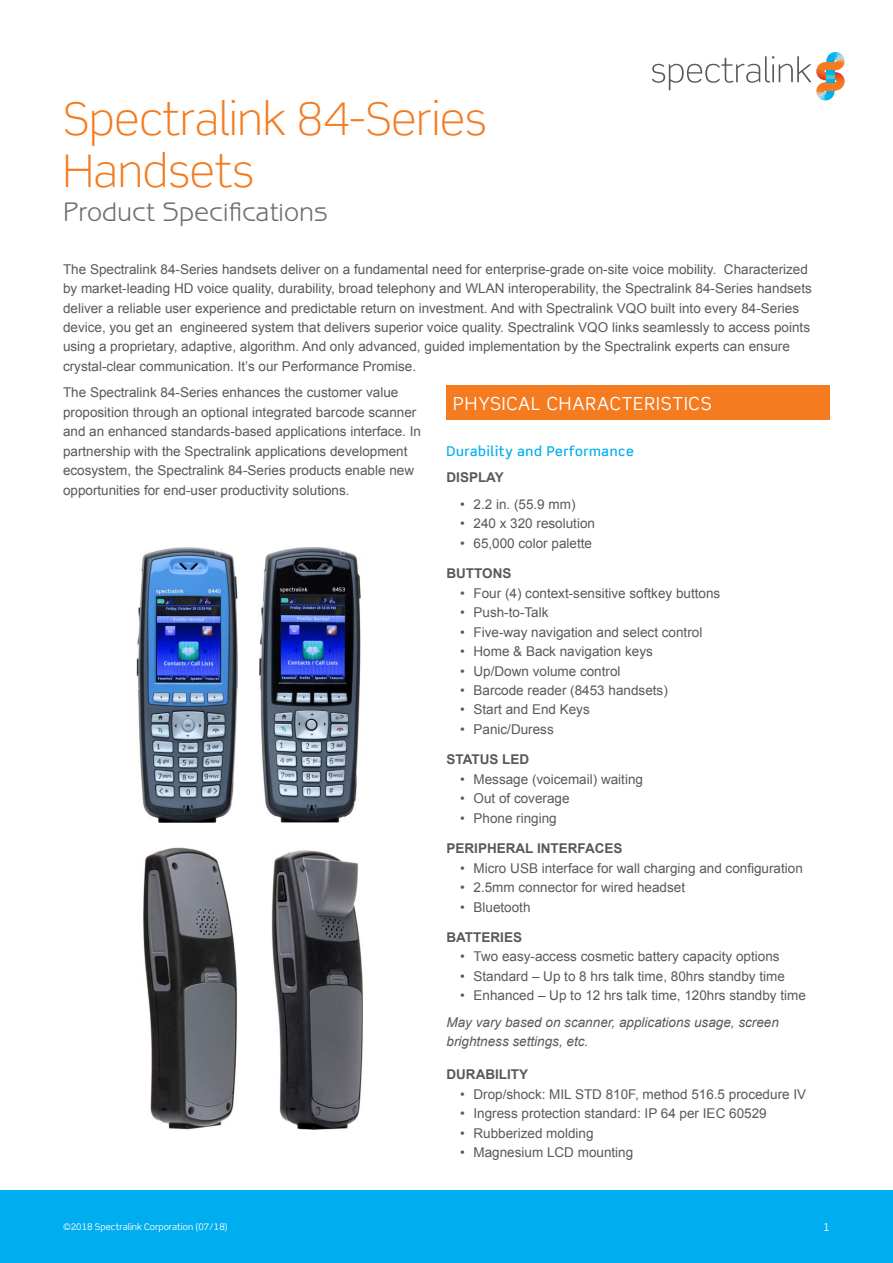
<style>
.page{position:relative;width:893px;height:1263px;background:#fff}
.page>*{position:absolute;margin:0;border:0;box-sizing:border-box;transform-origin:0 0}
.t1{font:300 45px/51.8px "Scene Std";color:#f47b20}
.t2{font:27px "Benguiat Gothic Std";color:#6d6f71}
.t3{font:18px "Scene Std";letter-spacing:.05em;color:#fff}
.t4{font:13.5px/19.5px "Arial";color:#58595b}
.t5{font:italic 13.5px/19.5px "Arial";color:#58595b}
.t6{font:700 13.5px "Arial";color:#58595b}
.t7{font:500 13.5px "Scene Std";letter-spacing:.05em;color:#00aeef}
.t8{font:10.5px "Scene Std";color:#fff}
.t9{font:9px "Scene Std";color:#fff}
</style>
<div class="page">
<div style="left:0;top:1189px;width:893px;height:74px;background:#00aeef"></div>
<img style="left:136px;top:547px;width:102px;height:275px">
<img style="left:259px;top:547px;width:102px;height:275px">
<img style="left:143px;top:847px;width:94px;height:283px">
<img style="left:271px;top:850px;width:92px;height:280px">
<svg style="left:652px;top:52px;width:193px;height:49px"></svg>
<div style="left:446px;top:385px;width:384px;height:35px;background:#f47b20"></div>
<h1 class="t1" style="left:63px;top:94px;width:425px">Spectralink 84-Series<br>Handsets</h1>
<h2 class="t2" style="left:63px;top:196px;width:266px">Product Specifications</h2>
<p class="t4" style="left:63px;top:259px;width:750px">The Spectralink 84-Series handsets deliver on a fundamental need for enterprise-grade on-site voice mobility. Characterized by market-leading HD voice quality, durability, broad telephony and WLAN interoperability, the Spectralink 84-Series handsets deliver a reliable user experience and predictable return on investment. And with Spectralink VQO built into every 84-Series device, you get an engineered system that delivers superior voice quality. Spectralink VQO links seamlessly to access points using a proprietary, adaptive, algorithm. And only advanced, guided implementation by the Spectralink experts can ensure crystal-clear communication. It’s our Performance Promise.</p>
<p class="t4" style="left:63px;top:383px;width:359px">The Spectralink 84-Series enhances the customer value proposition through an optional integrated barcode scanner and an enhanced standards-based applications interface. In partnership with the Spectralink applications development ecosystem, the Spectralink 84-Series products enable new opportunities for end-user productivity solutions.</p>
<h3 class="t3" style="left:453px;top:392px;width:260px">PHYSICAL CHARACTERISTICS</h3>
<p class="t7" style="left:446px;top:443px;width:189px">Durability and Performance</p>
<p class="t6" style="left:446px;top:469px;width:59px">DISPLAY</p>
<p class="t4" style="left:460px;top:494px;width:117px">• 2.2 in. (55.9 mm)</p>
<p class="t4" style="left:460px;top:514px;width:137px">• 240 x 320 resolution</p>
<p class="t4" style="left:460px;top:533px;width:134px">• 65,000 color palette</p>
<p class="t6" style="left:446px;top:564px;width:67px">BUTTONS</p>
<p class="t4" style="left:460px;top:583px;width:262px">• Four (4) context-sensitive softkey buttons</p>
<p class="t4" style="left:460px;top:603px;width:90px">• Push-to-Talk</p>
<p class="t4" style="left:460px;top:622px;width:244px">• Five-way navigation and select control</p>
<p class="t4" style="left:460px;top:642px;width:194px">• Home &amp; Back navigation keys</p>
<p class="t4" style="left:460px;top:661px;width:162px">• Up/Down volume control</p>
<p class="t4" style="left:460px;top:681px;width:209px">• Barcode reader (8453 handsets)</p>
<p class="t4" style="left:460px;top:700px;width:131px">• Start and End Keys</p>
<p class="t4" style="left:460px;top:720px;width:95px">• Panic/Duress</p>
<p class="t6" style="left:446px;top:750px;width:84px">STATUS LED</p>
<p class="t4" style="left:460px;top:769px;width:185px">• Message (voicemail) waiting</p>
<p class="t4" style="left:460px;top:789px;width:111px">• Out of coverage</p>
<p class="t4" style="left:460px;top:808px;width:98px">• Phone ringing</p>
<p class="t6" style="left:446px;top:839px;width:178px">PERIPHERAL INTERFACES</p>
<p class="t4" style="left:460px;top:858px;width:344px">• Micro USB interface for wall charging and configuration</p>
<p class="t4" style="left:460px;top:878px;width:227px">• 2.5mm connector for wired headset</p>
<p class="t4" style="left:460px;top:897px;width:72px">• Bluetooth</p>
<p class="t6" style="left:446px;top:928px;width:77px">BATTERIES</p>
<p class="t4" style="left:460px;top:947px;width:321px">• Two easy-access cosmetic battery capacity options</p>
<p class="t4" style="left:460px;top:966px;width:326px">• Standard – Up to 8 hrs talk time, 80hrs standby time</p>
<p class="t4" style="left:460px;top:986px;width:347px">• Enhanced – Up to 12 hrs talk time, 120hrs standby time</p>
<p class="t5" style="left:446px;top:1012px;width:334px">May vary based on scanner, applications usage, screen brightness settings, etc.</p>
<p class="t6" style="left:446px;top:1065px;width:83px">DURABILITY</p>
<p class="t4" style="left:460px;top:1084px;width:348px">• Drop/shock: MIL STD 810F, method 516.5 procedure IV</p>
<p class="t4" style="left:460px;top:1104px;width:308px">• Ingress protection standard: IP 64 per IEC 60529</p>
<p class="t4" style="left:460px;top:1123px;width:135px">• Rubberized molding</p>
<p class="t4" style="left:460px;top:1143px;width:175px">• Magnesium LCD mounting</p>
<p class="t9" style="left:63px;top:1220px;width:166px">©2018 Spectralink Corporation (07/18)</p>
<p class="t8" style="left:824px;top:1220px;width:8px">1</p>
</div>
